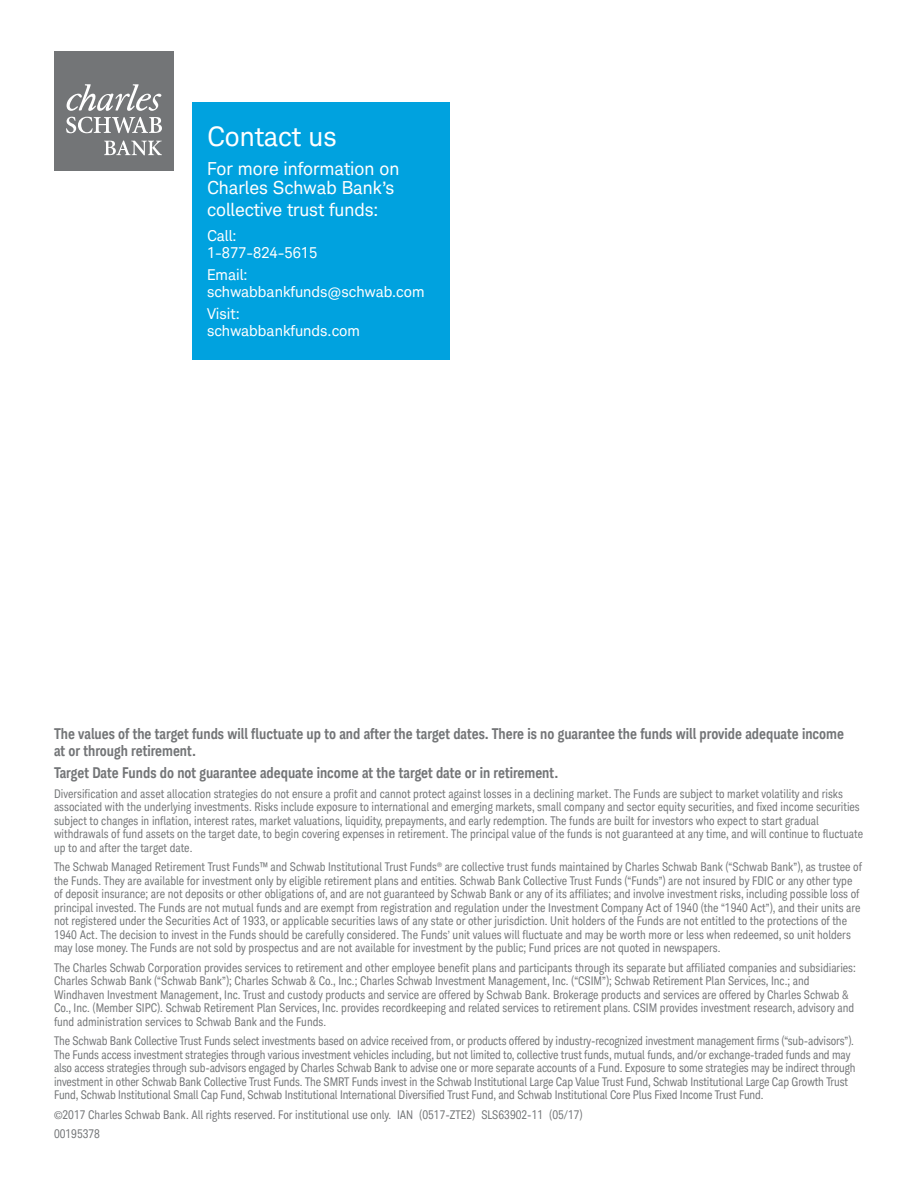
<style>
.page{position:relative;width:918px;height:1188px;background:#fff}
.page>*{position:absolute;margin:0;border:0;box-sizing:border-box;transform-origin:0 0}
.t1{font:27px "Charles Modern";color:#fff}
.t2{font:18px/19.5px "Charles Modern";color:#fff}
.Legal{font:700 condensed 15px/16.5px "Charles Modern";color:#737577}
.t3{font:15px/16.5px "Charles Modern";color:#fff}
.Legal-2{font:condensed 12px/13.5px "Charles Modern";color:#737577}
</style>
<div class="page">
<div style="left:192px;top:102px;width:258px;height:258px;background:#00a2df"></div>
<div style="left:54px;top:51px;width:120px;height:120px;background:#737577"></div>
<svg style="left:66px;top:84px;width:95px;height:27px"></svg>
<svg style="left:66px;top:117px;width:96px;height:16px"></svg>
<svg style="left:104px;top:140px;width:58px;height:15px"></svg>
<p class="t1" style="left:207px;top:121px;width:131px">Contact us</p>
<p class="t2" style="left:207px;top:158px;width:194px">For more information on<br>Charles Schwab Bank’s</p>
<p class="t2" style="left:207px;top:199px;width:173px">collective trust funds:</p>
<p class="t3" style="left:207px;top:228px;width:112px">Call:<br>1-877-824-5615</p>
<p class="t3" style="left:207px;top:267px;width:219px">Email: schwabbankfunds@schwab.com</p>
<p class="t3" style="left:207px;top:306px;width:155px">Visit: schwabbankfunds.com</p>
<p class="Legal" style="left:54px;top:726px;width:792px">The values of the target funds will fluctuate up to and after the target dates. There is no guarantee the funds will provide adequate income at or through retirement.</p>
<p class="Legal" style="left:54px;top:765px;width:506px">Target Date Funds do not guarantee adequate income at the target date or in retirement.</p>
<p class="Legal-2" style="left:54px;top:787px;width:811px">Diversification and asset allocation strategies do not ensure a profit and cannot protect against losses in a declining market. The Funds are subject to market volatility and risks associated with the underlying investments. Risks include exposure to international and emerging markets, small company and sector equity securities, and fixed income securities subject to changes in inflation, interest rates, market valuations, liquidity, prepayments, and early redemption. The funds are built for investors who expect to start gradual withdrawals of fund assets on the target date, to begin covering expenses in retirement. The principal value of the funds is not guaranteed at any time, and will continue to fluctuate up to and after the target date.</p>
<p class="Legal-2" style="left:54px;top:860px;width:810px">The Schwab Managed Retirement Trust Funds™ and Schwab Institutional Trust Funds<sup>®</sup> are collective trust funds maintained by Charles Schwab Bank (“Schwab Bank”), as trustee of the Funds. They are available for investment only by eligible retirement plans and entities. Schwab Bank Collective Trust Funds (“Funds”) are not insured by FDIC or any other type of deposit insurance; are not deposits or other obligations of, and are not guaranteed by Schwab Bank or any of its affiliates; and involve investment risks, including possible loss of principal invested. The Funds are not mutual funds and are exempt from registration and regulation under the Investment Company Act of 1940 (the “1940 Act”), and their units are not registered under the Securities Act of 1933, or applicable securities laws of any state or other jurisdiction. Unit holders of the Funds are not entitled to the protections of the 1940 Act. The decision to invest in the Funds should be carefully considered. The Funds’ unit values will fluctuate and may be worth more or less when redeemed, so unit holders may lose money. The Funds are not sold by prospectus and are not available for investment by the public; Fund prices are not quoted in newspapers.</p>
<p class="Legal-2" style="left:54px;top:961px;width:803px">The Charles Schwab Corporation provides services to retirement and other employee benefit plans and participants through its separate but affiliated companies and subsidiaries:<br>Charles Schwab Bank (“Schwab Bank”); Charles Schwab &amp; Co., Inc.; Charles Schwab Investment Management, Inc. (“CSIM”); Schwab Retirement Plan Services, Inc.; and Windhaven Investment Management, Inc. Trust and custody products and service are offered by Schwab Bank. Brokerage products and services are offered by Charles Schwab &amp; Co., Inc. (Member SIPC). Schwab Retirement Plan Services, Inc. provides recordkeeping and related services to retirement plans. CSIM provides investment research, advisory and fund administration services to Schwab Bank and the Funds.</p>
<p class="Legal-2" style="left:54px;top:1034px;width:803px">The Schwab Bank Collective Trust Funds select investments based on advice received from, or products offered by industry-recognized investment management firms (“sub-advisors”).<br>The Funds access investment strategies through various investment vehicles including, but not limited to, collective trust funds, mutual funds, and/or exchange-traded funds and may also access strategies through sub-advisors engaged by Charles Schwab Bank to advise one or more separate accounts of a Fund. Exposure to some strategies may be indirect through investment in other Schwab Bank Collective Trust Funds. The SMRT Funds invest in the Schwab Institutional Large Cap Value Trust Fund, Schwab Institutional Large Cap Growth Trust Fund, Schwab Institutional Small Cap Fund, Schwab Institutional International Diversified Trust Fund, and Schwab Institutional Core Plus Fixed Income Trust Fund.</p>
<p class="Legal-2" style="left:54px;top:1108px;width:530px">©2017 Charles Schwab Bank. All rights reserved. For institutional use only. IAN (0517-ZTE2) SLS63902-11 (05/17)</p>
<p class="Legal-2" style="left:54px;top:1127px;width:48px">00195378</p>
</div>
